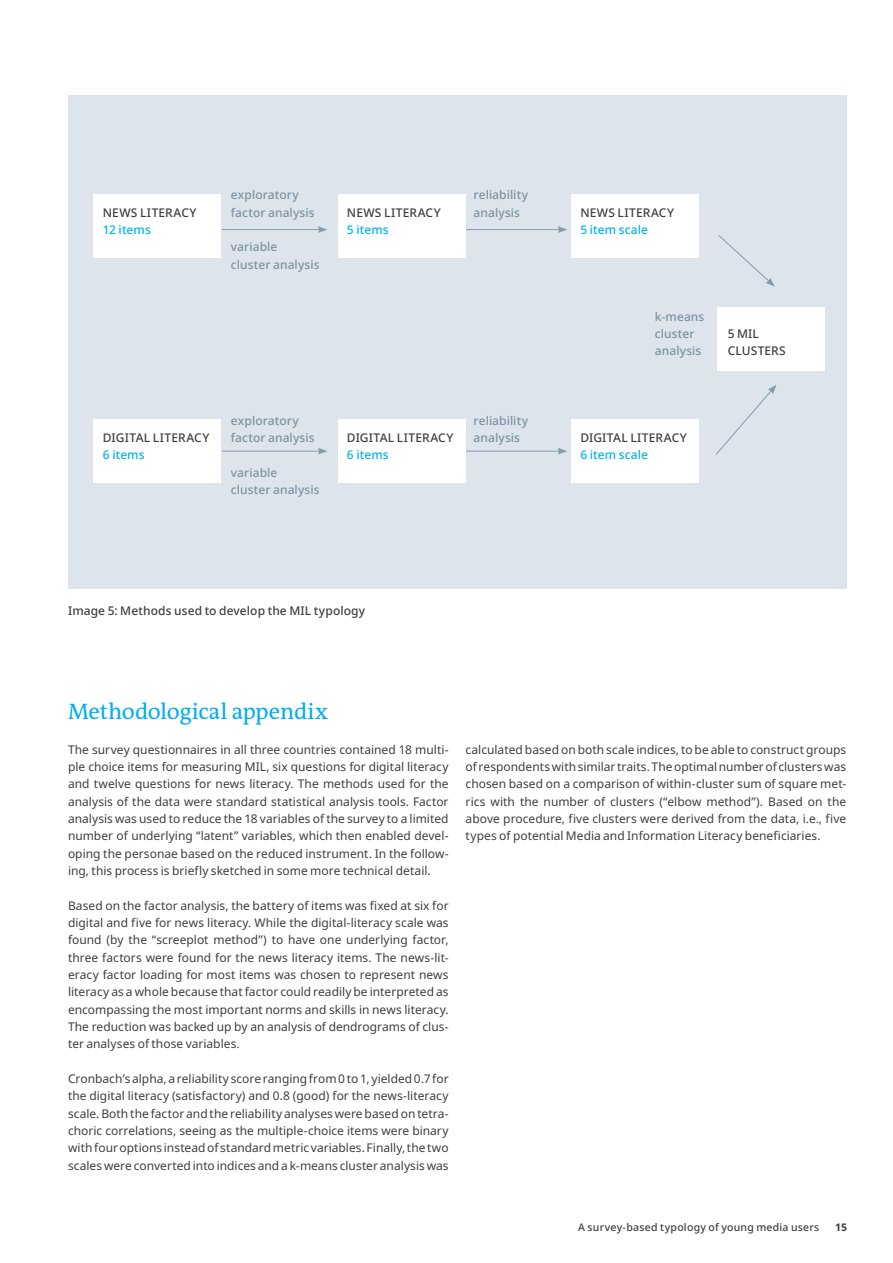
<style>
.page{position:relative;width:893px;height:1263px;background:#fff}
.page>*{position:absolute;margin:0;border:0;box-sizing:border-box;transform-origin:0 0}
.t1{font:22.5px "DW The Antiqua B W5 Plain";letter-spacing:-.005em;color:#00aeef}
.t2{font:12px/17.4px "Noto Sans";color:#3e3e3f;text-align:justify}
.t3{font:500 12px/17.4px "Noto Sans";letter-spacing:.005em;color:#7b92a3}
.t4{font:500 12px/17.4px "Noto Sans";letter-spacing:.01em;color:#3e3e3f}
.t5{font:500 12px "Noto Sans";letter-spacing:.01em;color:#00b3ef}
.t6{font:500 10.5px "Noto Sans";letter-spacing:.025em;color:#3e3e3f}
.t7{font:700 10.5px "Noto Sans";color:#3e3e3f}
</style>
<div class="page">
<div style="left:68px;top:95px;width:778px;height:494px;background:#dde4eb"></div>
<div style="left:94px;top:194px;width:127px;height:64px;background:#fff"></div>
<div style="left:571px;top:194px;width:128px;height:64px;background:#fff"></div>
<div style="left:94px;top:419px;width:127px;height:64px;background:#fff"></div>
<div style="left:718px;top:307px;width:107px;height:63px;background:#fff"></div>
<div style="left:571px;top:419px;width:128px;height:64px;background:#fff"></div>
<hr style="left:222px;top:229px;width:98px;height:1px;background:#839bac">
<svg style="left:318px;top:226px;width:9px;height:7px"></svg>
<hr style="left:222px;top:451px;width:98px;height:1px;background:#839bac">
<svg style="left:318px;top:448px;width:9px;height:7px"></svg>
<hr style="left:462px;top:229px;width:98px;height:1px;background:#839bac">
<svg style="left:558px;top:226px;width:9px;height:7px"></svg>
<hr style="left:462px;top:451px;width:98px;height:1px;background:#839bac">
<svg style="left:558px;top:448px;width:9px;height:7px"></svg>
<svg style="left:718px;top:235px;width:57px;height:51px"></svg>
<svg style="left:716px;top:385px;width:60px;height:70px"></svg>
<div style="left:338px;top:194px;width:127px;height:64px;background:#fff"></div>
<div style="left:338px;top:419px;width:127px;height:64px;background:#fff"></div>
<p class="t4" style="left:103px;top:204px;width:95px">NEWS LITERACY</p>
<p class="t5" style="left:103px;top:221px;width:49px">12 items</p>
<p class="t3" style="left:231px;top:186px;width:85px">exploratory factor analysis</p>
<p class="t3" style="left:231px;top:238px;width:90px">variable cluster analysis</p>
<p class="t4" style="left:347px;top:204px;width:95px">NEWS LITERACY</p>
<p class="t5" style="left:347px;top:221px;width:43px">5 items</p>
<p class="t3" style="left:474px;top:186px;width:56px">reliability analysis</p>
<p class="t4" style="left:103px;top:429px;width:108px">DIGITAL LITERACY</p>
<p class="t5" style="left:103px;top:446px;width:43px">6 items</p>
<p class="t3" style="left:231px;top:412px;width:85px">exploratory factor analysis</p>
<p class="t3" style="left:231px;top:464px;width:90px">variable cluster analysis</p>
<p class="t4" style="left:347px;top:429px;width:108px">DIGITAL LITERACY</p>
<p class="t5" style="left:347px;top:446px;width:43px">6 items</p>
<p class="t3" style="left:474px;top:412px;width:56px">reliability analysis</p>
<p class="t4" style="left:580px;top:204px;width:95px">NEWS LITERACY</p>
<p class="t5" style="left:580px;top:221px;width:69px">5 item scale</p>
<p class="t3" style="left:655px;top:308px;width:51px">k-means cluster analysis</p>
<p class="t4" style="left:728px;top:325px;width:60px">5 MIL<br>CLUSTERS</p>
<p class="t4" style="left:580px;top:429px;width:108px">DIGITAL LITERACY</p>
<p class="t5" style="left:580px;top:446px;width:69px">6 item scale</p>
<p class="t4" style="left:68px;top:602px;width:299px">Image 5: Methods used to develop the MIL typology</p>
<h1 class="t1" style="left:68px;top:697px;width:262px">Methodological appendix</h1>
<p class="t2" style="left:68px;top:741px;width:382px">The survey questionnaires in all three countries contained 18 multi&shy;ple choice items for measuring MIL, six questions for digital literacy and twelve questions for news literacy. The methods used for the analysis of the data were standard statistical analysis tools. Factor analysis was used to reduce the 18 variables of the survey to a limited number of underlying “latent” variables, which then enabled devel&shy;oping the personae based on the reduced instrument. In the follow&shy;ing, this process is briefly sketched in some more technical detail.</p>
<p class="t2" style="left:68px;top:897px;width:382px">Based on the factor analysis, the battery of items was fixed at six for digital and five for news literacy. While the digital-literacy scale was found (by the “screeplot method”) to have one underlying factor, three factors were found for the news literacy items. The news-lit&shy;eracy factor loading for most items was chosen to represent news literacy as a whole because that factor could readily be interpreted as encompassing the most important norms and skills in news literacy.<br>The reduction was backed up by an analysis of dendrograms of clus&shy;ter analyses of those variables.</p>
<p class="t2" style="left:68px;top:1070px;width:382px">Cronbach’s alpha, a reliability score ranging from 0 to 1, yielded 0.7 for the digital literacy (satisfactory) and 0.8 (good) for the news-literacy scale. Both the factor and the reliability analyses were based on tetra&shy;choric correlations, seeing as the multiple-choice items were binary with four options instead of standard metric variables. Finally, the two scales were converted into indices and a k-means cluster analysis was</p>
<p class="t2" style="left:466px;top:741px;width:382px">calculated based on both scale indices, to be able to construct groups of respondents with similar traits. The optimal number of clusters was chosen based on a comparison of within-cluster sum of square met&shy;rics with the number of clusters (“elbow method”). Based on the above procedure, five clusters were derived from the data, i.e., five types of potential Media and Information Literacy beneficiaries.</p>
<p class="t6" style="left:578px;top:1220px;width:243px">A survey-based typology of young media users</p>
<p class="t7" style="left:835px;top:1220px;width:14px">15</p>
</div>
